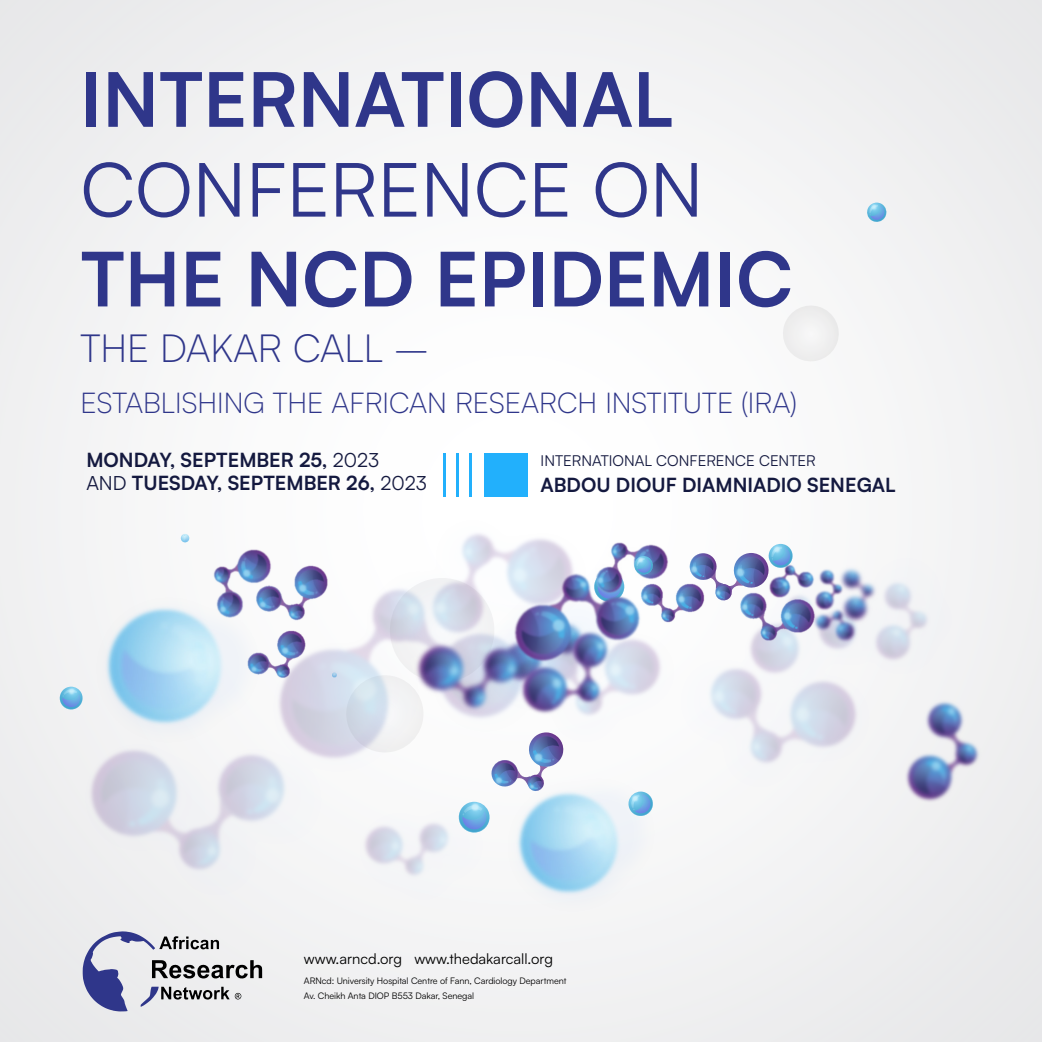
<style>
.page{position:relative;width:1042px;height:1042px;background:#f2f2f3}
.page>*{position:absolute;margin:0;border:0;box-sizing:border-box;transform-origin:0 0}
.t1{font:700 74.9px "Satoshi";color:#2f368a}
.t2{font:74.9px "Satoshi";color:#2f368a}
.t3{font:300 38.85px "Satoshi";color:#2f368a}
.t4{font:300 28.7px "Satoshi";color:#2f368a}
.t5{font:700 19.6px/22.9px "Satoshi";color:#14193f}
.t6{font:15.05px "Satoshi";color:#14193f}
.t7{font:14.7px "Satoshi";color:#000}
.t8{font:9.1px/15.8px "Satoshi";letter-spacing:-.005em;color:#000}
.s1{font-weight:400}
</style>
<div class="page">
<img style="left:867px;top:202px;width:20px;height:20px">
<div style="left:359px;top:381px;width:301px;height:34px;background:#fdfdfd"></div>
<div style="left:430px;top:383px;width:244px;height:266px;background:#fefefe"></div>
<img style="left:475px;top:427px;width:141px;height:222px">
<div style="left:616px;top:400px;width:61px;height:38px;background:#fefefe"></div>
<img style="left:657px;top:404px;width:38px;height:34px">
<img style="left:575px;top:438px;width:189px;height:324px">
<img style="left:747px;top:462px;width:17px;height:25px">
<img style="left:646px;top:487px;width:118px;height:212px">
<img style="left:534px;top:454px;width:213px;height:213px">
<img style="left:554px;top:692px;width:188px;height:202px">
<img style="left:764px;top:544px;width:216px;height:258px">
<img style="left:50px;top:403px;width:367px;height:376px">
<img style="left:84px;top:480px;width:308px;height:363px">
<img style="left:92px;top:417px;width:381px;height:366px">
<img style="left:430px;top:649px;width:216px;height:216px">
<img style="left:392px;top:673px;width:214px;height:214px">
<img style="left:426px;top:680px;width:212px;height:212px">
<hr style="left:469px;top:453px;width:3px;height:43px;background:#22b0fc">
<hr style="left:456px;top:453px;width:3px;height:43px;background:#22b0fc">
<hr style="left:443px;top:453px;width:3px;height:43px;background:#22b0fc">
<div style="left:484px;top:453px;width:43px;height:43px;background:#22b0fc"></div>
<svg style="left:83px;top:931px;width:179px;height:80px"></svg>
<h1 class="t1" style="left:81px;top:45px;width:594px">INTERNATIONAL</h1>
<h1 class="t2" style="left:81px;top:140px;width:624px">CONFERENCE ON</h1>
<h1 class="t1" style="left:81px;top:225px;width:714px">THE NCD EPIDEMIC</h1>
<h2 class="t3" style="left:81px;top:324px;width:350px">THE DAKAR CALL –</h2>
<h3 class="t4" style="left:81px;top:385px;width:718px">ESTABLISHING THE AFRICAN RESEARCH INSTITUTE (IRA)</h3>
<h3 class="t5" style="left:86px;top:447px;width:342px">MONDAY, SEPTEMBER 25, <span class="s1">2023<br>AND</span> TUESDAY, SEPTEMBER 26, <span class="s1">2023</span></h3>
<h3 class="t6" style="left:541px;top:450px;width:276px">INTERNATIONAL CONFERENCE CENTER</h3>
<h3 class="t5" style="left:541px;top:472px;width:356px">ABDOU DIOUF DIAMNIADIO SENEGAL</h3>
<h3 class="t7" style="left:304px;top:949px;width:251px">www.arncd.org www.thedakarcall.org</h3>
<p class="t8" style="left:304px;top:972px;width:264px">ARNcd: University Hospital Centre of Fann, Cardiology Department<br>Av. Cheikh Anta DIOP B553 Dakar, Senegal</p>
</div>
